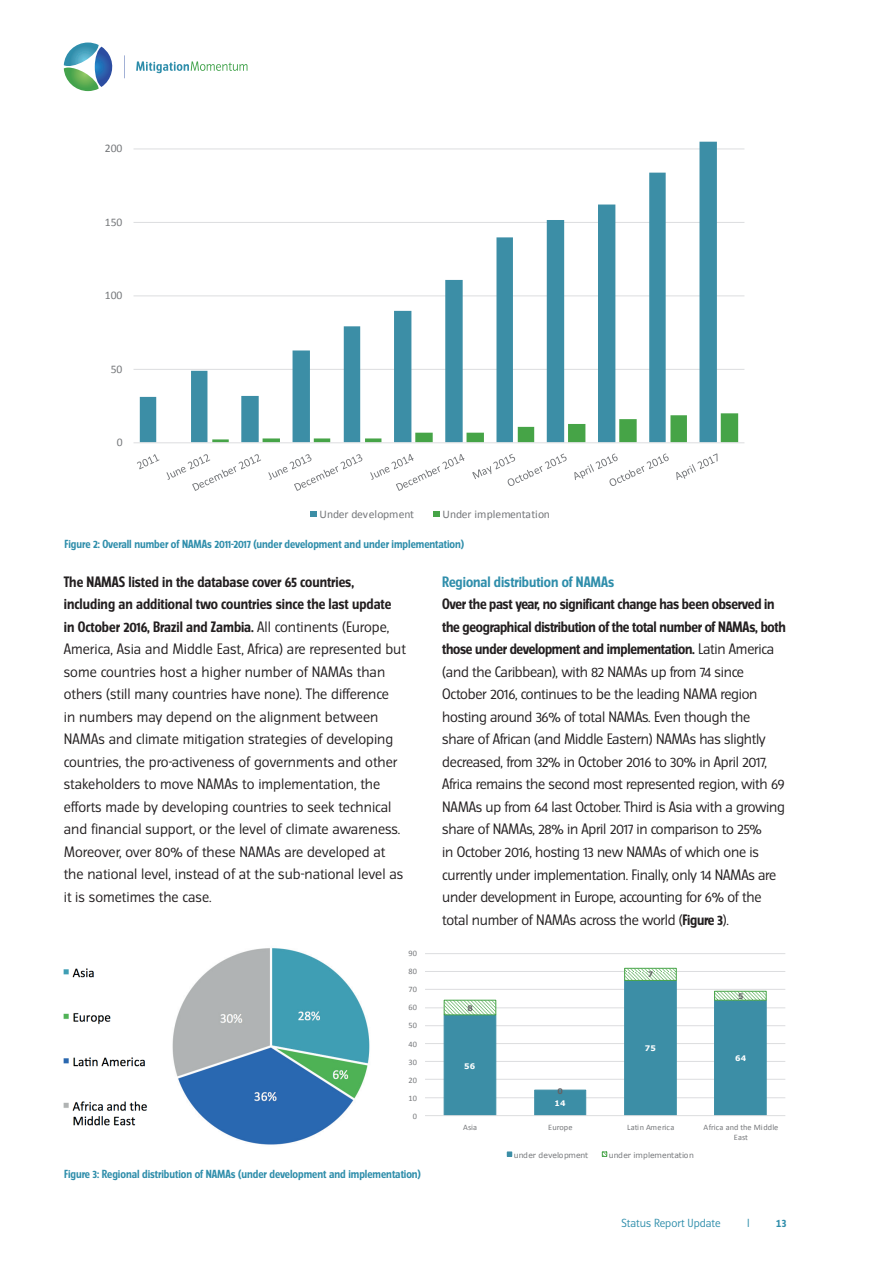
<style>
.page{position:relative;width:893px;height:1263px;background:#fff}
.page>*{position:absolute;margin:0;border:0;box-sizing:border-box;transform-origin:0 0}
.t1{font:13.5px/22.5px "Turmino LF";letter-spacing:-.02em;color:#231f20}
.t2{font:13.5px/22.5px "Turmino LF";color:#231f20}
.t3{font:700 13.5px "Turmino TF";color:#2f8eab}
.t4{font:11.7px "Calibri";color:#76787b}
.t5{font:11.55px "Calibri";color:#76787b}
.t6{font:700 10.5px "Turmino LF";color:#2f8eab}
.t7{font:10.5px "Turmino TF";color:#2f8eab}
.t8{font:700 10.5px "Turmino TF";color:#2f8eab}
.t9{font:8.4px "Calibri";color:#76787b}
.t10{font:8.25px/10.4px "Calibri";letter-spacing:.01em;color:#76787b;text-align:center}
.t11{font:7.65px "Verdana";letter-spacing:-.015em;color:#76787b}
.t12{font:700 7.65px "Verdana";letter-spacing:.035em;color:#fff}
.t13{font:700 7.65px "Verdana";color:#636366}
.s1{font-weight:700}
</style>
<div class="page">
<svg style="left:136px;top:61px;width:111px;height:12px"></svg>
<svg style="left:124px;top:55px;width:1px;height:23px"></svg>
<svg style="left:64px;top:43px;width:49px;height:48px"></svg>
<hr style="left:425px;top:1097px;width:360px;height:1px;background:#dcdddf">
<hr style="left:425px;top:1079px;width:360px;height:1px;background:#dcdddf">
<hr style="left:425px;top:1061px;width:360px;height:1px;background:#dcdddf">
<hr style="left:425px;top:1043px;width:360px;height:1px;background:#dcdddf">
<hr style="left:425px;top:1025px;width:360px;height:1px;background:#dcdddf">
<hr style="left:425px;top:1007px;width:360px;height:1px;background:#dcdddf">
<hr style="left:425px;top:989px;width:360px;height:1px;background:#dcdddf">
<hr style="left:425px;top:971px;width:360px;height:1px;background:#dcdddf">
<hr style="left:425px;top:953px;width:360px;height:1px;background:#dcdddf">
<svg style="left:443px;top:968px;width:324px;height:147px"></svg>
<hr style="left:425px;top:1115px;width:360px;height:1px;background:#dcdddf">
<svg style="left:507px;top:1152px;width:5px;height:5px"></svg>
<svg style="left:602px;top:1152px;width:5px;height:5px"></svg>
<hr style="left:134px;top:369px;width:610px;height:1px;background:#dcdddf">
<hr style="left:134px;top:295px;width:610px;height:1px;background:#dcdddf">
<hr style="left:134px;top:222px;width:610px;height:1px;background:#dcdddf">
<hr style="left:134px;top:148px;width:610px;height:1px;background:#dcdddf">
<svg style="left:140px;top:142px;width:577px;height:300px"></svg>
<svg style="left:212px;top:413px;width:526px;height:29px"></svg>
<hr style="left:134px;top:442px;width:610px;height:1px;background:#dcdddf">
<svg style="left:137px;top:454px;width:22px;height:15px"></svg>
<svg style="left:166px;top:454px;width:95px;height:37px"></svg>
<svg style="left:268px;top:454px;width:94px;height:37px"></svg>
<svg style="left:370px;top:454px;width:94px;height:37px"></svg>
<svg style="left:472px;top:454px;width:95px;height:32px"></svg>
<svg style="left:574px;top:454px;width:95px;height:32px"></svg>
<svg style="left:676px;top:453px;width:42px;height:27px"></svg>
<div style="left:310px;top:511px;width:7px;height:6px;background:#3c8ea6"></div>
<svg style="left:433px;top:511px;width:6px;height:6px"></svg>
<img style="left:63px;top:968px;width:84px;height:158px">
<img style="left:172px;top:948px;width:198px;height:197px">
<p class="t4" style="left:105px;top:141px;width:19px">200</p>
<p class="t4" style="left:105px;top:214px;width:19px">150</p>
<p class="t4" style="left:105px;top:288px;width:19px">100</p>
<p class="t5" style="left:111px;top:362px;width:13px">50</p>
<p class="t4" style="left:117px;top:435px;width:7px">0</p>
<p class="t4" style="left:319px;top:506px;width:96px">Under development</p>
<p class="t4" style="left:442px;top:506px;width:109px">Under implementation</p>
<p class="t6" style="left:65px;top:537px;width:401px">Figure 2: Overall number of NAMAs 2011-2017 (under development and under implementation)</p>
<p class="t2" style="left:64px;top:571px;width:344px"><span class="s1">The NAMAS listed in the database cover 65 countries, including an additional two countries since the last update<br>in October 2016, Brazil and Zambia.</span> All continents (Europe, America, Asia and Middle East, Africa) are represented but some countries host a higher number of NAMAs than others (still many countries have none). The difference<br>in numbers may depend on the alignment between NAMAs and climate mitigation strategies of developing countries, the pro-activeness of governments and other stakeholders to move NAMAs to implementation, the efforts made by developing countries to seek technical and financial support, or the level of climate awareness.<br>Moreover, over 80% of these NAMAs are developed at the national level, instead of at the sub-national level as it is sometimes the case.</p>
<p class="t3" style="left:442px;top:573px;width:174px">Regional distribution of NAMAs</p>
<p class="t1" style="left:442px;top:593px;width:345px"><span class="s1">Over the past year, no significant change has been observed in the geographical distribution of the total number of NAMAs, both those under development and implementation.</span> Latin America (and the Caribbean), with 82 NAMAs up from 74 since October 2016, continues to be the leading NAMA region hosting around 36% of total NAMAs. Even though the share of African (and Middle Eastern) NAMAs has slightly decreased, from 32% in October 2016 to 30% in April 2017, Africa remains the second most represented region, with 69<br>NAMAs up from 64 last October. Third is Asia with a growing share of NAMAs, 28% in April 2017 in comparison to 25%<br>in October 2016, hosting 13 new NAMAs of which one is currently under implementation. Finally, only 14 NAMAs are under development in Europe, accounting for 6% of the total number of NAMAs across the world (<span class="s1">Figure 3</span>).</p>
<p class="t10" style="left:408px;top:948px;width:10px">90</p>
<p class="t10" style="left:408px;top:966px;width:10px">80</p>
<p class="t10" style="left:408px;top:984px;width:10px">70</p>
<p class="t10" style="left:408px;top:1002px;width:10px">60</p>
<p class="t9" style="left:408px;top:1020px;width:10px">50</p>
<p class="t10" style="left:408px;top:1039px;width:10px">40</p>
<p class="t10" style="left:408px;top:1057px;width:10px">30</p>
<p class="t10" style="left:408px;top:1075px;width:10px">20</p>
<p class="t10" style="left:408px;top:1093px;width:10px">10</p>
<p class="t10" style="left:413px;top:1111px;width:6px">0</p>
<p class="t6" style="left:64px;top:1167px;width:358px">Figure 3: Regional distribution of NAMAs (under development and implementation)</p>
<p class="t13" style="left:467px;top:1003px;width:7px">8</p>
<p class="t12" style="left:464px;top:1061px;width:13px">56</p>
<p class="t13" style="left:558px;top:1086px;width:7px">0</p>
<p class="t12" style="left:554px;top:1099px;width:13px">14</p>
<p class="t13" style="left:648px;top:970px;width:7px">7</p>
<p class="t12" style="left:645px;top:1044px;width:13px">75</p>
<p class="t13" style="left:738px;top:991px;width:7px">5</p>
<p class="t12" style="left:735px;top:1053px;width:13px">64</p>
<p class="t10" style="left:463px;top:1122px;width:16px">Asia</p>
<p class="t10" style="left:548px;top:1122px;width:26px">Europe</p>
<p class="t10" style="left:627px;top:1122px;width:49px">Latin America</p>
<p class="t10" style="left:704px;top:1122px;width:76px">Africa and the Middle<br>East</p>
<p class="t11" style="left:514px;top:1149px;width:76px">under development</p>
<p class="t11" style="left:609px;top:1149px;width:87px">under implementation</p>
<p class="t7" style="left:622px;top:1217px;width:101px">Status Report Update</p>
<p class="t7" style="left:747px;top:1217px;width:4px">I</p>
<p class="t8" style="left:776px;top:1217px;width:12px">13</p>
</div>
